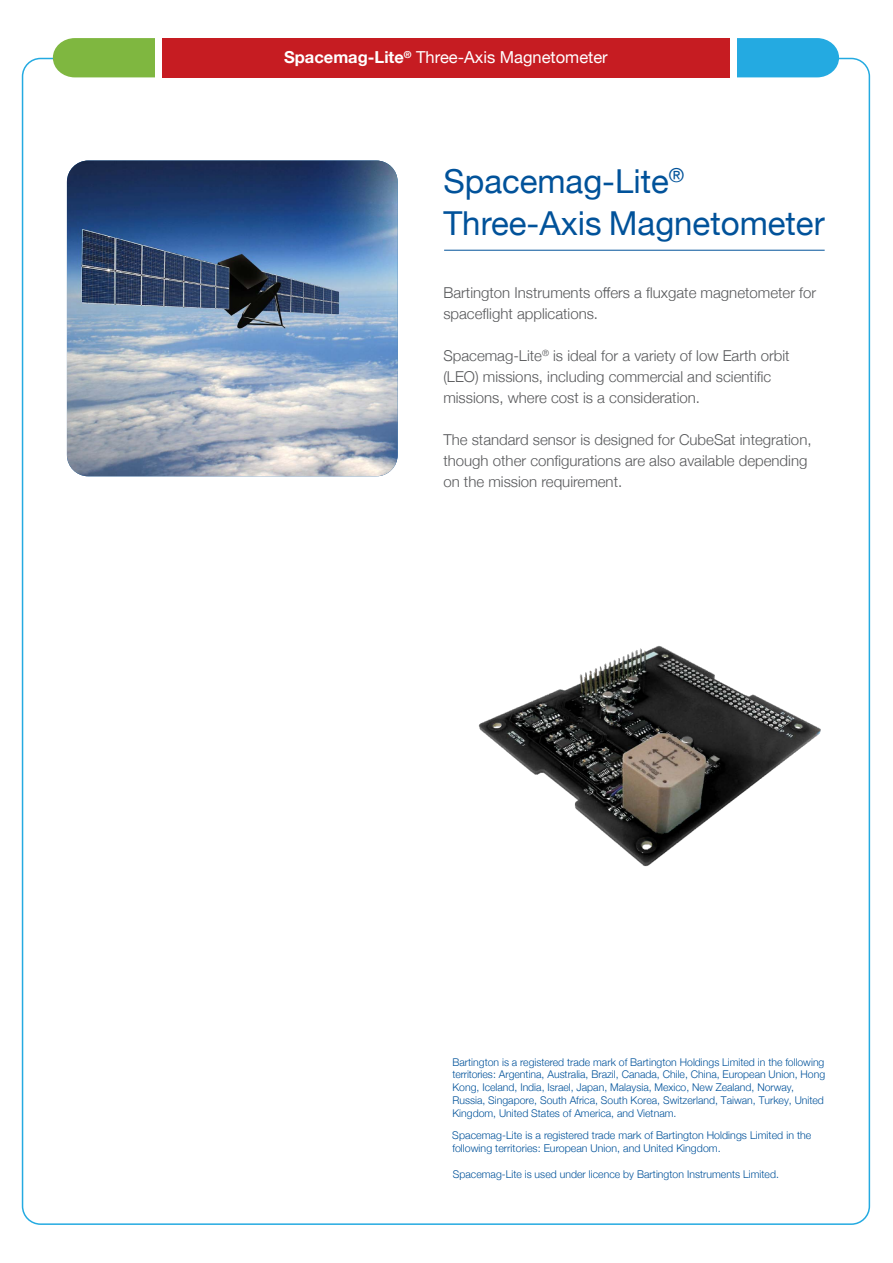
<style>
.page{position:relative;width:893px;height:1263px;background:#fff}
.page>*{position:absolute;margin:0;border:0;box-sizing:border-box;transform-origin:0 0}
.t1{font:33px "Helvetica Neue";color:#01529a}
.t2{font:16.5px "Helvetica Neue";color:#fff}
.t3{font:300 15px/21px "Helvetica Neue";color:#57585a}
.t4{font:300 10.65px/12.8px "Helvetica Neue";color:#01529a}
.s1{font-weight:700}
</style>
<div class="page">
<div style="left:162px;top:38px;width:568px;height:39px;background:#c61c22"></div>
<svg style="left:53px;top:38px;width:102px;height:39px;background:#84ba48"></svg>
<svg style="left:737px;top:38px;width:102px;height:39px;background:#2eade2"></svg>
<hr style="left:444px;top:250px;width:381px;height:1px;background:#01529a">
<img style="left:478px;top:646px;width:343px;height:221px">
<img style="left:67px;top:161px;width:331px;height:315px">
<h2 class="t2" style="left:284px;top:45px;width:325px"><span class="s1">Spacemag-Lite</span><sup>®</sup> Three-Axis Magnetometer</h2>
<p class="t1" style="left:443px;top:157px;width:242px">Spacemag-Lite<sup>®</sup></p>
<p class="t1" style="left:443px;top:199px;width:383px">Three-Axis Magnetometer</p>
<p class="t3" style="left:443px;top:281px;width:374px">Bartington Instruments offers a fluxgate magnetometer for spaceflight applications.</p>
<p class="t3" style="left:443px;top:344px;width:348px">Spacemag-Lite<sup>®</sup> is ideal for a variety of low Earth orbit (LEO) missions, including commercial and scientific missions, where cost is a consideration.</p>
<p class="t3" style="left:443px;top:428px;width:370px">The standard sensor is designed for CubeSat integration, though other configurations are also available depending on the mission requirement.</p>
<p class="t4" style="left:452px;top:1055px;width:374px">Bartington is a registered trade mark of Bartington Holdings Limited in the following territories: Argentina, Australia, Brazil, Canada, Chile, China, European Union, Hong Kong, Iceland, India, Israel, Japan, Malaysia, Mexico, New Zealand, Norway, Russia, Singapore, South Africa, South Korea, Switzerland, Taiwan, Turkey, United Kingdom, United States of America, and Vietnam.</p>
<p class="t4" style="left:452px;top:1128px;width:361px">Spacemag-Lite is a registered trade mark of Bartington Holdings Limited in the</p>
<p class="t4" style="left:452px;top:1131px;width:304px">Bartington is used under licence by Bartington Instruments Limited.</p>
<p class="t4" style="left:452px;top:1141px;width:270px">following territories: European Union, and United Kingdom.</p>
<p class="t4" style="left:453px;top:1166px;width:328px">Spacemag-Lite is used under licence by Bartington Instruments Limited.</p>
</div>
